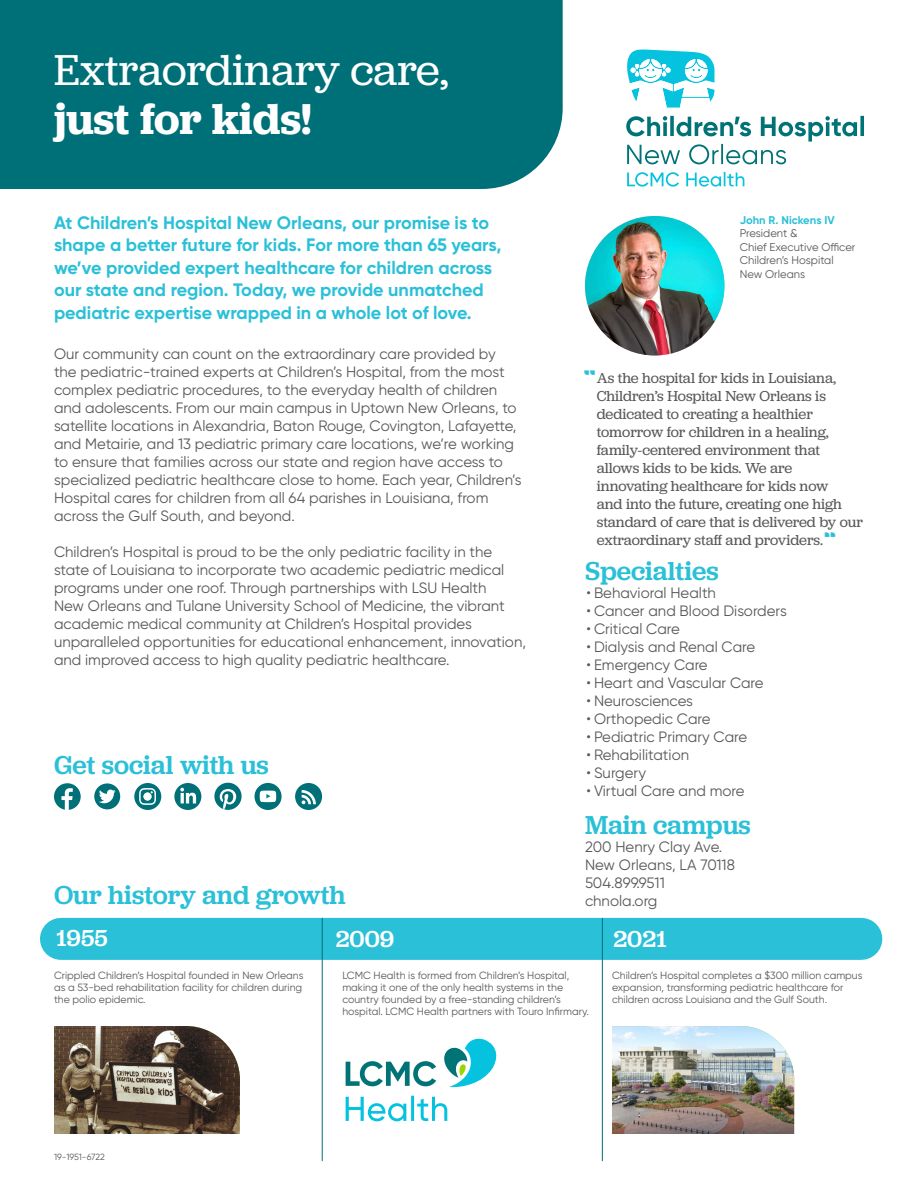
<style>
.page{position:relative;width:918px;height:1188px;background:#fff}
.page>*{position:absolute;margin:0;border:0;box-sizing:border-box;transform-origin:0 0}
._30_33_headline_-_re{font:45px/49.5px "Jubilat";color:#fff}
._18_21_headline_-_me{font:500 27px "Jubilat";color:#2ac0d8}
._15_18_quote_-_regul{font:500 24px "Jubilat";color:#fff}
._12_15_alt_body_copy{font:700 18px/22.5px "Gilroy";color:#2ac0d8}
._10_12_body_copy_-_r{font:15px/18px "Gilroy";color:#57585a}
._10_12_quote_-_med{font:15px/18px "Jubilat";letter-spacing:-.005em;color:#57585a}
._7_5_9_callout_-_bol{font:11.25px/13.5px "Gilroy";color:#57585a}
._7_5_9_callout_-_bol-2{font:700 11.25px "Gilroy";color:#2ac0d8}
._7_5_9_callout_-_bol-3{font:10.5px/12px "Gilroy";color:#57585a}
._10_12_body_copy_-_r-2{font:9px "Gilroy";letter-spacing:-.01em;color:#57585a}
.s1{font-weight:600}
.s2{font-family:"LCMC Quote 18";font-size:18px;color:#2ac0d8}
</style>
<div class="page">
<div style="left:0;top:0;width:563px;height:189px;background:#007078"></div>
<img style="left:585px;top:216px;width:139px;height:140px;border-radius:70px">
<div style="left:61px;top:918px;width:800px;height:42px;background:#2ac0d8"></div>
<hr style="left:602px;top:918px;width:1px;height:243px;background:#007078">
<hr style="left:322px;top:918px;width:1px;height:243px;background:#007078">
<img style="left:612px;top:1026px;width:182px;height:108px">
<svg style="left:627px;top:172px;width:117px;height:15px"></svg>
<svg style="left:626px;top:116px;width:238px;height:48px"></svg>
<svg style="left:627px;top:50px;width:88px;height:58px"></svg>
<div style="left:54px;top:783px;width:27px;height:27px;background:#007078;border-radius:50%"></div>
<svg style="left:61px;top:788px;width:12px;height:22px"></svg>
<svg style="left:174px;top:783px;width:27px;height:27px"></svg>
<svg style="left:180px;top:788px;width:16px;height:15px"></svg>
<div style="left:214px;top:783px;width:28px;height:27px;background:#007078;border-radius:50%"></div>
<svg style="left:220px;top:789px;width:16px;height:20px"></svg>
<div style="left:295px;top:783px;width:27px;height:27px;background:#007078;border-radius:50%"></div>
<svg style="left:296px;top:787px;width:20px;height:17px"></svg>
<div style="left:94px;top:783px;width:26px;height:26px;background:#007078;border-radius:50%"></div>
<svg style="left:99px;top:790px;width:17px;height:13px"></svg>
<svg style="left:255px;top:783px;width:27px;height:27px"></svg>
<svg style="left:260px;top:791px;width:16px;height:11px"></svg>
<svg style="left:134px;top:783px;width:27px;height:27px"></svg>
<img style="left:54px;top:1026px;width:186px;height:108px">
<svg style="left:346px;top:1061px;width:90px;height:25px"></svg>
<svg style="left:346px;top:1096px;width:101px;height:25px"></svg>
<svg style="left:444px;top:1039px;width:52px;height:49px"></svg>
<p class="_30_33_headline_-_re" style="left:54px;top:44px;width:396px">Extraordinary care, <span class="s1">just for kids!</span></p>
<p class="_12_15_alt_body_copy" style="left:54px;top:211px;width:449px">At Children’s Hospital New Orleans, our promise is to shape a better future for kids. For more than 65 years, we’ve provided expert healthcare for children across our state and region. Today, we provide unmatched pediatric expertise wrapped in a whole lot of love.</p>
<p class="_10_12_body_copy_-_r" style="left:54px;top:345px;width:469px">Our community can count on the extraordinary care provided by the pediatric-trained experts at Children’s Hospital, from the most complex pediatric procedures, to the everyday health of children and adolescents. From our main campus in Uptown New Orleans, to satellite locations in Alexandria, Baton Rouge, Covington, Lafayette, and Metairie, and 13 pediatric primary care locations, we’re working to ensure that families across our state and region have access to specialized pediatric healthcare close to home. Each year, Children’s Hospital cares for children from all 64 parishes in Louisiana, from across the Gulf South, and beyond.</p>
<p class="_10_12_body_copy_-_r" style="left:54px;top:543px;width:473px">Children’s Hospital is proud to be the only pediatric facility in the state of Louisiana to incorporate two academic pediatric medical programs under one roof. Through partnerships with LSU Health<br>New Orleans and Tulane University School of Medicine, the vibrant academic medical community at Children’s Hospital provides unparalleled opportunities for educational enhancement, innovation, and improved access to high quality pediatric healthcare.</p>
<p class="_18_21_headline_-_me" style="left:54px;top:747px;width:216px">Get social with us</p>
<p class="_18_21_headline_-_me" style="left:54px;top:877px;width:293px">Our history and growth</p>
<p class="_7_5_9_callout_-_bol-2" style="left:740px;top:213px;width:96px">John R. Nickens IV</p>
<p class="_7_5_9_callout_-_bol" style="left:740px;top:227px;width:117px">President &amp;<br>Chief Executive Officer<br>Children’s Hospital<br>New Orleans</p>
<p class="_10_12_quote_-_med" style="left:597px;top:369px;width:268px;text-indent:-12px"><span class="s2">“</span>As the hospital for kids in Louisiana, Children’s Hospital New Orleans is dedicated to creating a healthier tomorrow for children in a healing, family-centered environment that allows kids to be kids. We are innovating healthcare for kids now<br>and into the future, creating one high standard of care that is delivered by our extraordinary staff and providers.<span class="s2">”</span></p>
<p class="_18_21_headline_-_me" style="left:585px;top:554px;width:135px">Specialties</p>
<p class="_10_12_body_copy_-_r" style="left:586px;top:584px;width:131px">• Behavioral Health</p>
<p class="_10_12_body_copy_-_r" style="left:586px;top:602px;width:202px">• Cancer and Blood Disorders</p>
<p class="_10_12_body_copy_-_r" style="left:586px;top:620px;width:95px">• Critical Care</p>
<p class="_10_12_body_copy_-_r" style="left:586px;top:638px;width:170px">• Dialysis and Renal Care</p>
<p class="_10_12_body_copy_-_r" style="left:586px;top:656px;width:123px">• Emergency Care</p>
<p class="_10_12_body_copy_-_r" style="left:586px;top:674px;width:179px">• Heart and Vascular Care</p>
<p class="_10_12_body_copy_-_r" style="left:586px;top:692px;width:108px">• Neurosciences</p>
<p class="_10_12_body_copy_-_r" style="left:586px;top:710px;width:126px">• Orthopedic Care</p>
<p class="_10_12_body_copy_-_r" style="left:586px;top:728px;width:162px">• Pediatric Primary Care</p>
<p class="_10_12_body_copy_-_r" style="left:586px;top:746px;width:104px">• Rehabilitation</p>
<p class="_10_12_body_copy_-_r" style="left:586px;top:764px;width:61px">• Surgery</p>
<p class="_10_12_body_copy_-_r" style="left:586px;top:782px;width:160px">• Virtual Care and more</p>
<p class="_18_21_headline_-_me" style="left:585px;top:807px;width:167px">Main campus</p>
<p class="_10_12_body_copy_-_r" style="left:585px;top:838px;width:151px">200 Henry Clay Ave.<br>New Orleans, LA 70118</p>
<p class="_10_12_body_copy_-_r" style="left:585px;top:874px;width:81px">504.899.9511</p>
<p class="_10_12_body_copy_-_r" style="left:585px;top:892px;width:74px">chnola.org</p>
<p class="_15_18_quote_-_regul" style="left:56px;top:923px;width:53px">1955</p>
<p class="_15_18_quote_-_regul" style="left:336px;top:923px;width:60px">2009</p>
<p class="_15_18_quote_-_regul" style="left:613px;top:923px;width:55px">2021</p>
<p class="_7_5_9_callout_-_bol-3" style="left:54px;top:970px;width:251px;text-align:justify">Crippled Children’s Hospital founded in New Orleans as a 53-bed rehabilitation facility for children during the polio epidemic.</p>
<p class="_7_5_9_callout_-_bol-3" style="left:612px;top:970px;width:252px">Children’s Hospital completes a $300 million campus expansion, transforming pediatric healthcare for children across Louisiana and the Gulf South.</p>
<p class="_7_5_9_callout_-_bol-3" style="left:342px;top:970px;width:248px">LCMC Health is formed from Children’s Hospital, making it one of the only health systems in the country founded by a free-standing children’s hospital. LCMC Health partners with Touro Infirmary.</p>
<p class="_10_12_body_copy_-_r-2" style="left:54px;top:1152px;width:52px">19-1951-6722</p>
</div>
